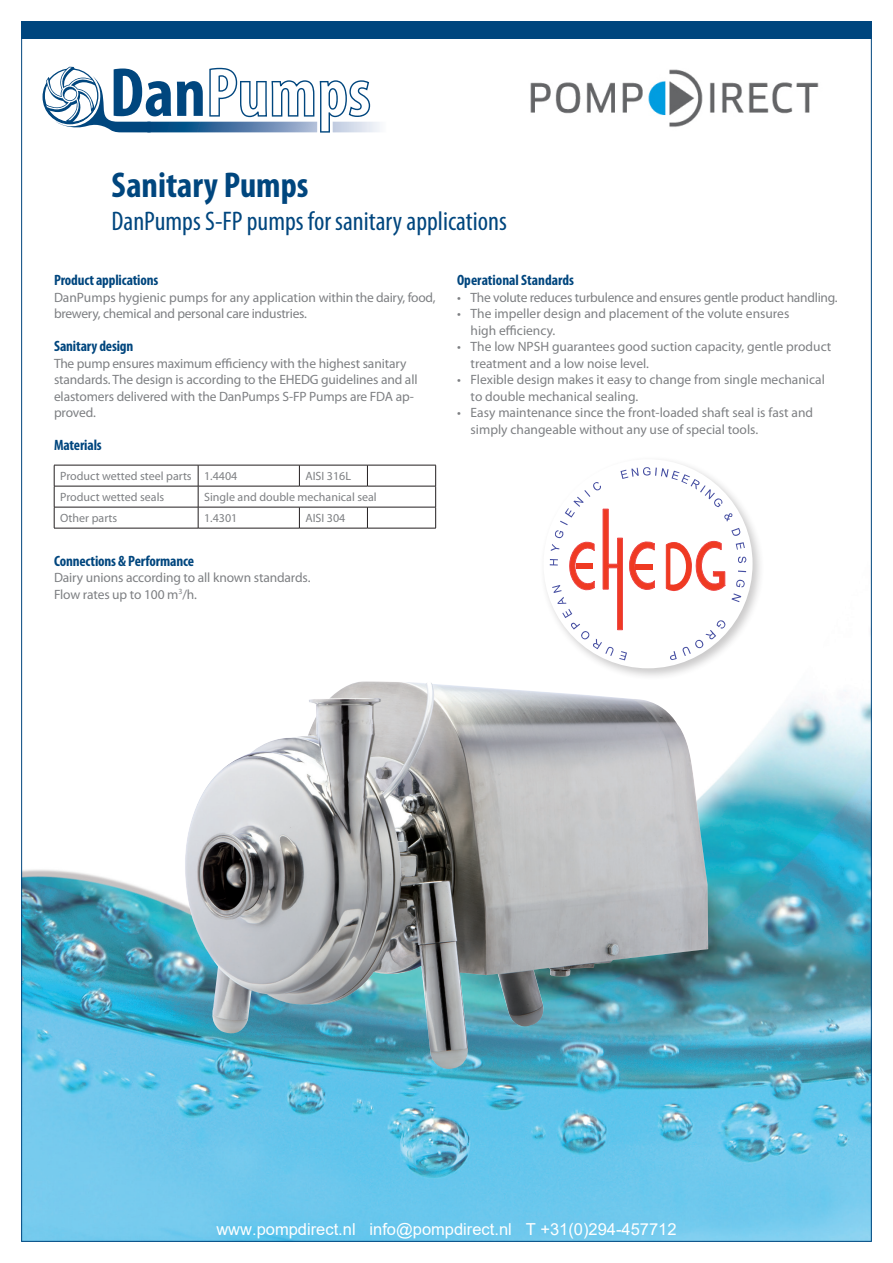
<style>
.page{position:relative;width:893px;height:1263px;background:#fff}
.page>*{position:absolute;margin:0;border:0;box-sizing:border-box;transform-origin:0 0}
.t1{font:700 condensed 36px "Myriad Pro";color:#00467e}
.t2{font:condensed 27px "Myriad Pro";color:#00467e}
.t3{font:16.5px "Arial";color:#fff}
.t4{font:700 condensed 15px "Myriad Pro";letter-spacing:-.01em;color:#00467e}
.t5{font:13.5px/16.5px "Myriad Pro";letter-spacing:-.01em;color:#7e8083}
.t6{font:12px "Myriad Pro";color:#7e8083}
</style>
<div class="page">
<img style="left:601px;top:690px;width:269px;height:550px">
<img style="left:23px;top:464px;width:578px;height:776px">
<div style="left:21px;top:21px;width:851px;height:17px;background:#00467e"></div>
<hr style="left:54px;top:465px;width:144px;height:1px;background:#231f20">
<hr style="left:198px;top:465px;width:101px;height:1px;background:#231f20">
<hr style="left:299px;top:465px;width:68px;height:1px;background:#231f20">
<svg style="left:299px;top:465px;width:1px;height:21px"></svg>
<hr style="left:367px;top:465px;width:69px;height:1px;background:#231f20">
<svg style="left:367px;top:465px;width:1px;height:21px"></svg>
<hr style="left:54px;top:486px;width:144px;height:1px;background:#231f20">
<hr style="left:198px;top:486px;width:101px;height:1px;background:#231f20">
<hr style="left:299px;top:486px;width:68px;height:1px;background:#231f20">
<hr style="left:367px;top:486px;width:69px;height:1px;background:#231f20">
<hr style="left:54px;top:507px;width:144px;height:1px;background:#231f20">
<svg style="left:54px;top:465px;width:1px;height:63px"></svg>
<hr style="left:198px;top:507px;width:101px;height:1px;background:#231f20">
<svg style="left:198px;top:465px;width:1px;height:63px"></svg>
<hr style="left:299px;top:507px;width:68px;height:1px;background:#231f20">
<svg style="left:299px;top:507px;width:1px;height:21px"></svg>
<hr style="left:367px;top:507px;width:69px;height:1px;background:#231f20">
<svg style="left:367px;top:507px;width:1px;height:21px"></svg>
<svg style="left:435px;top:465px;width:1px;height:63px"></svg>
<hr style="left:54px;top:528px;width:144px;height:1px;background:#231f20">
<hr style="left:198px;top:528px;width:101px;height:1px;background:#231f20">
<hr style="left:299px;top:528px;width:68px;height:1px;background:#231f20">
<hr style="left:367px;top:528px;width:69px;height:1px;background:#231f20">
<img style="left:183px;top:680px;width:525px;height:389px">
<div style="left:539px;top:455px;width:226px;height:225px;background:#231f20;opacity:.24"></div>
<div style="left:543px;top:459px;width:210px;height:209px;background:#fff;border-radius:50%"></div>
<svg style="left:550px;top:467px;width:196px;height:193px"></svg>
<div style="left:635px;top:564px;width:17px;height:6px;background:#ef3a22"></div>
<svg style="left:171px;top:122px;width:146px;height:10px"></svg>
<div style="left:333px;top:122px;width:53px;height:10px;background:#f1f4f8"></div>
<svg style="left:43px;top:67px;width:128px;height:65px"></svg>
<svg style="left:177px;top:81px;width:26px;height:35px"></svg>
<svg style="left:209px;top:68px;width:105px;height:49px"></svg>
<svg style="left:320px;top:80px;width:50px;height:53px"></svg>
<img style="left:530px;top:69px;width:289px;height:58px">
<p class="t1" style="left:111px;top:163px;width:199px">Sanitary Pumps</p>
<p class="t2" style="left:111px;top:204px;width:397px">DanPumps S-FP pumps for sanitary applications</p>
<p class="t4" style="left:54px;top:271px;width:106px">Product applications</p>
<p class="t5" style="left:54px;top:289px;width:383px">DanPumps hygienic pumps for any application within the dairy, food, brewery, chemical and personal care industries.</p>
<p class="t4" style="left:54px;top:337px;width:81px">Sanitary design</p>
<p class="t5" style="left:54px;top:355px;width:365px">The pump ensures maximum efficiency with the highest sanitary standards. The design is according to the EHEDG guidelines and all elastomers delivered with the DanPumps S-FP Pumps are FDA ap&shy;proved.</p>
<p class="t4" style="left:54px;top:436px;width:49px">Materials</p>
<p class="t6" style="left:60px;top:469px;width:179px">Product wetted steel parts 1.4404</p>
<p class="t6" style="left:305px;top:469px;width:47px">AISI 316L</p>
<p class="t6" style="left:60px;top:490px;width:106px">Product wetted seals</p>
<p class="t6" style="left:204px;top:490px;width:174px">Single and double mechanical seal</p>
<p class="t6" style="left:60px;top:511px;width:59px">Other parts</p>
<p class="t6" style="left:204px;top:511px;width:35px">1.4301</p>
<p class="t6" style="left:305px;top:511px;width:42px">AISI 304</p>
<p class="t4" style="left:54px;top:551px;width:142px">Connections &amp; Performance</p>
<p class="t5" style="left:54px;top:569px;width:258px">Dairy unions according to all known standards.</p>
<p class="t5" style="left:54px;top:586px;width:144px">Flow rates up to 100 m<sup>3</sup>/h.</p>
<p class="t4" style="left:457px;top:271px;width:118px">Operational Standards</p>
<p class="t5" style="left:457px;top:289px;width:382px">• The volute reduces turbulence and ensures gentle product handling.</p>
<p class="t5" style="left:471px;top:305px;width:320px;text-indent:-14px">• The impeller design and placement of the volute ensures high efficiency.</p>
<p class="t5" style="left:471px;top:338px;width:362px;text-indent:-14px">• The low NPSH guarantees good suction capacity, gentle product treatment and a low noise level.</p>
<p class="t5" style="left:471px;top:371px;width:356px;text-indent:-14px">• Flexible design makes it easy to change from single mechanical to double mechanical sealing.</p>
<p class="t5" style="left:471px;top:404px;width:344px;text-indent:-14px">• Easy maintenance since the front-loaded shaft seal is fast and simply changeable without any use of special tools.</p>
<p class="t3" style="left:216px;top:1218px;width:462px">www.pompdirect.nl info@pompdirect.nl T +31(0)294-457712</p>
</div>
